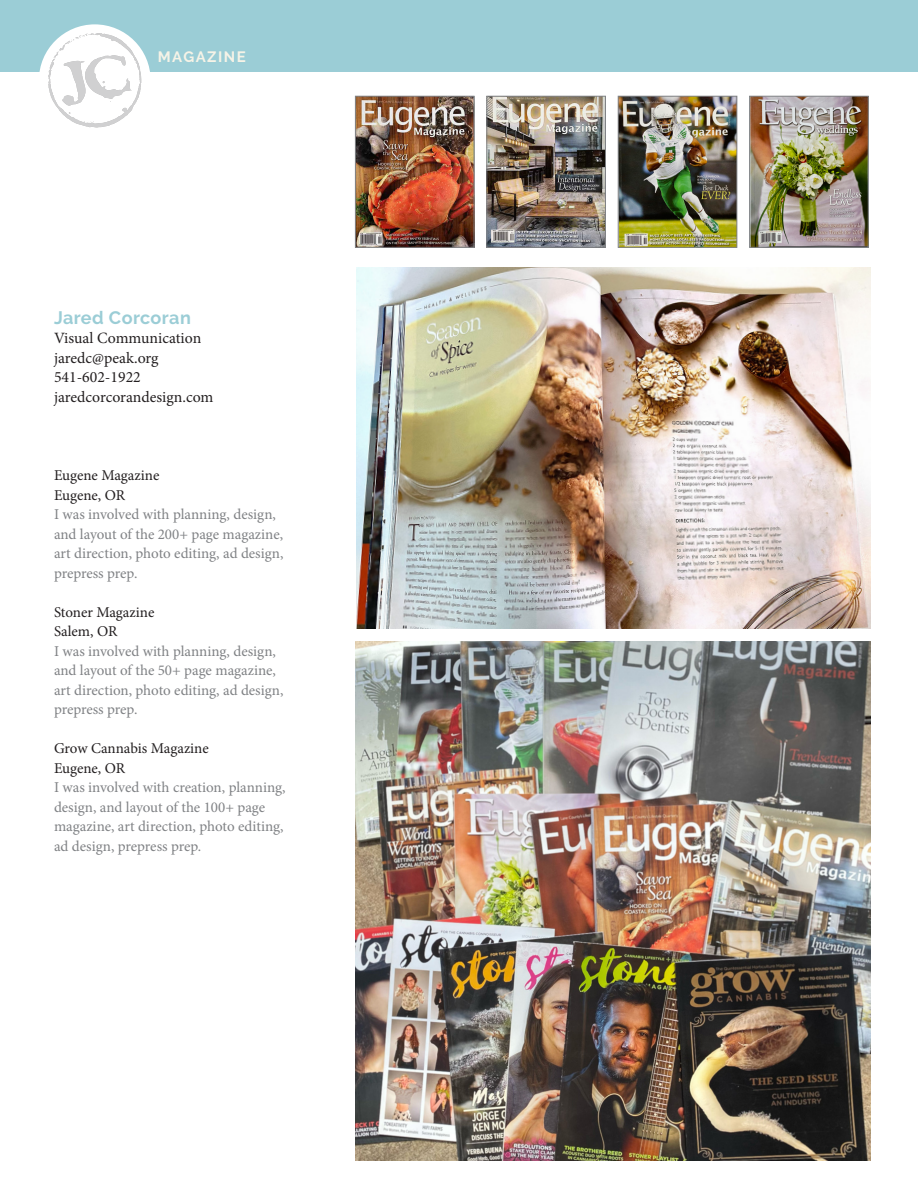
<style>
.page{position:relative;width:918px;height:1188px;background:#fff}
.page>*{position:absolute;margin:0;border:0;box-sizing:border-box;transform-origin:0 0}
.t1{font:700 18px "Raleway";letter-spacing:.025em;color:#9bcdd6}
.t2{font:15.75px/19.5px "Minion Pro";color:#231f20}
.t3{font:15px/19.5px "Minion Pro";color:#808285}
.t4{font:15px "Minion Pro";letter-spacing:-.005em;color:#231f20}
.t5{font:700 15px "Raleway";letter-spacing:.1em;color:#f6f3e7}
</style>
<div class="page">
<div style="left:0;top:0;width:918px;height:71px;background:#9bcdd6"></div>
<div style="left:39px;top:24px;width:112px;height:112px;background:#fff;border-radius:50%"></div>
<svg style="left:48px;top:32px;width:93px;height:96px"></svg>
<img style="left:489px;top:98px;width:115px;height:147px">
<div style="left:487px;top:96px;width:119px;height:151px;border:1px solid #808285"></div>
<img style="left:752px;top:98px;width:114px;height:147px">
<div style="left:750px;top:96px;width:118px;height:151px;border:1px solid #808285"></div>
<img style="left:620px;top:98px;width:115px;height:147px">
<div style="left:618px;top:96px;width:119px;height:151px;border:1px solid #808285"></div>
<img style="left:357px;top:98px;width:115px;height:147px">
<div style="left:355px;top:96px;width:119px;height:151px;border:1px solid #808285"></div>
<img style="left:357px;top:268px;width:514px;height:361px">
<img style="left:355px;top:642px;width:516px;height:519px">
<p class="t5" style="left:158px;top:48px;width:90px">MAGAZINE</p>
<p class="t1" style="left:54px;top:307px;width:138px">Jared Corcoran</p>
<p class="t2" style="left:54px;top:328px;width:161px">Visual Communication jaredc@peak.org<br>541-602-1922 jaredcorcorandesign.com</p>
<p class="t4" style="left:54px;top:465px;width:107px">Eugene Magazine</p>
<p class="t4" style="left:54px;top:485px;width:73px">Eugene, OR</p>
<p class="t3" style="left:54px;top:505px;width:231px">I was involved with planning, design, and layout of the 200+ page magazine, art direction, photo editing, ad design, prepress prep.</p>
<p class="t4" style="left:54px;top:602px;width:102px">Stoner Magazine</p>
<p class="t4" style="left:54px;top:621px;width:65px">Salem, OR</p>
<p class="t3" style="left:54px;top:641px;width:231px">I was involved with planning, design, and layout of the 50+ page magazine, art direction, photo editing, ad design, prepress prep.</p>
<p class="t4" style="left:54px;top:738px;width:156px">Grow Cannabis Magazine</p>
<p class="t4" style="left:54px;top:758px;width:73px">Eugene, OR</p>
<p class="t3" style="left:54px;top:778px;width:233px">I was involved with creation, planning, design, and layout of the 100+ page magazine, art direction, photo editing, ad design, prepress prep.</p>
</div>
